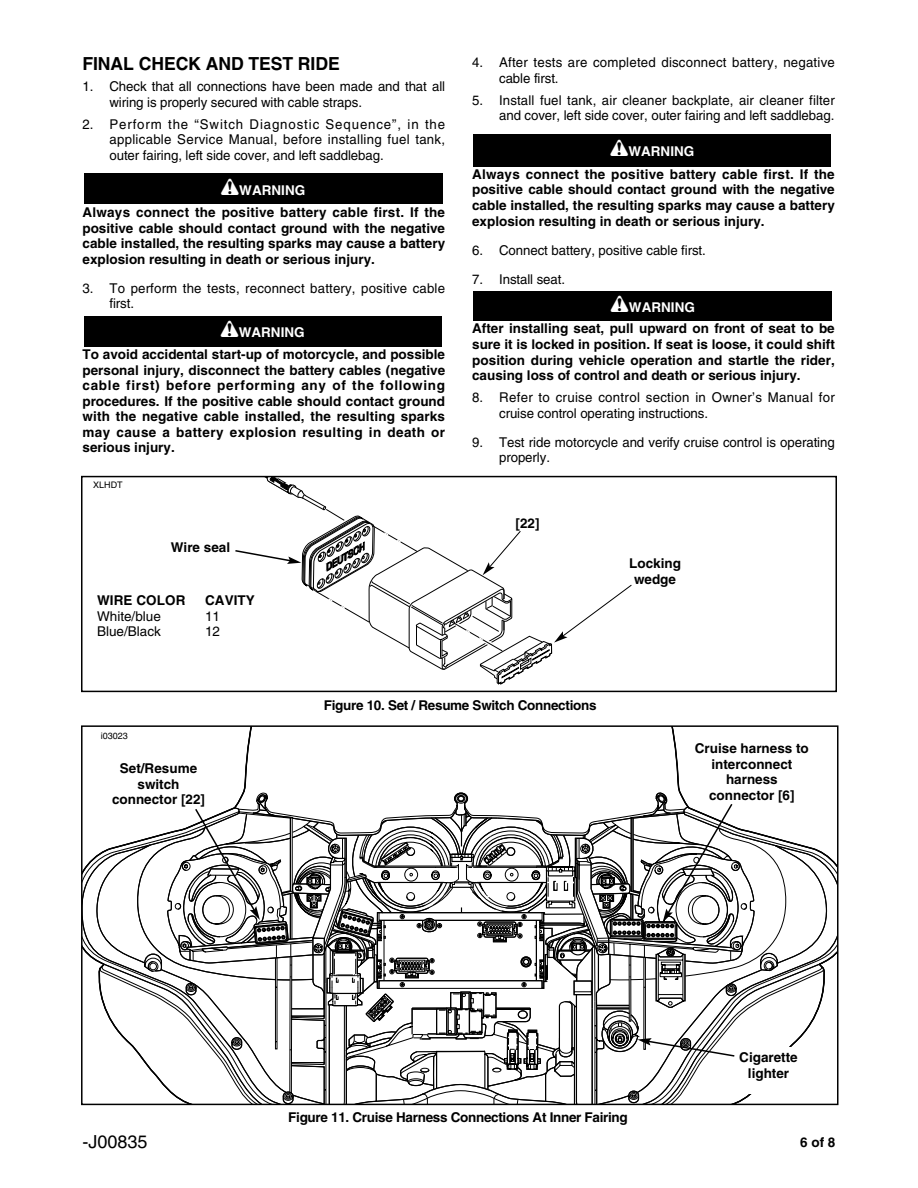
<style>
.page{position:relative;width:918px;height:1188px;background:#fff}
.page>*{position:absolute;margin:0;border:0;box-sizing:border-box;transform-origin:0 0}
.t1{font:700 18px "Helvetica";letter-spacing:-.005em;color:#000}
.t2{font:18px "Helvetica";color:#000}
.t3{font:700 13.5px/15.5px "Helvetica";color:#000;text-align:justify}
.t4{font:13.5px/15.5px "Helvetica";letter-spacing:-.005em;color:#000}
.t5{font:13.5px/15.5px "Helvetica";letter-spacing:.015em;color:#000}
.t6{font:700 13.5px "Helvetica";letter-spacing:-.02em;color:#000}
.t7{font:13.5px/15.5px "Helvetica";letter-spacing:.025em;color:#000}
.t8{font:700 13.5px "Helvetica";color:#fff}
.t9{font:italic 9.15px "Times";color:#000}
.t10{font:9px "Helvetica";color:#000}
.s1{font-family:"Harley Type";font-weight:400;font-size:21px}
</style>
<div class="page">
<svg style="left:84px;top:728px;width:751px;height:371px"></svg>
<div style="left:474px;top:291px;width:358px;height:30px;background:#000"></div>
<div style="left:474px;top:134px;width:357px;height:32px;background:#000"></div>
<div style="left:84px;top:316px;width:357px;height:30px;background:#000"></div>
<div style="left:84px;top:174px;width:358px;height:30px;background:#000"></div>
<div style="left:81px;top:476px;width:756px;height:216px;border:2px solid #000"></div>
<div style="left:89px;top:731px;width:51px;height:11px;background:#fff"></div>
<div style="left:720px;top:1047px;width:97px;height:47px;background:#fff"></div>
<div style="left:106px;top:759px;width:105px;height:50px;background:#fff"></div>
<div style="left:691px;top:738px;width:122px;height:70px;background:#fff"></div>
<svg style="left:176px;top:792px;width:570px;height:312px"></svg>
<svg style="left:230px;top:477px;width:402px;height:208px"></svg>
<h1 class="t1" style="left:82px;top:57px;width:259px">FINAL CHECK AND TEST RIDE</h1>
<p class="t4" style="left:109px;top:80px;width:337px;text-indent:-27px">1. Check that all connections have been made and that all wiring is properly secured with cable straps.</p>
<p class="t4" style="left:109px;top:117px;width:337px;text-align:justify;text-indent:-27px">2. Perform the “Switch Diagnostic Sequence”, in the applicable Service Manual, before installing fuel tank, outer fairing, left side cover, and left saddlebag.</p>
<p class="t8" style="left:221px;top:185px;width:86px"><span class="s1">1</span>WARNING</p>
<p class="t3" style="left:82px;top:206px;width:364px">Always connect the positive battery cable first. If the positive cable should contact ground with the negative cable installed, the resulting sparks may cause a battery explosion resulting in death or serious injury.</p>
<p class="t5" style="left:109px;top:282px;width:337px;text-indent:-27px">3. To perform the tests, reconnect battery, positive cable first.</p>
<p class="t8" style="left:220px;top:327px;width:86px"><span class="s1">1</span>WARNING</p>
<p class="t3" style="left:82px;top:348px;width:364px">To avoid accidental start-up of motorcycle, and possible personal injury, disconnect the battery cables (negative cable first) before performing any of the following procedures. If the positive cable should contact ground with the negative cable installed, the resulting sparks may cause a battery explosion resulting in death or serious injury.</p>
<p class="t10" style="left:93px;top:482px;width:31px">XLHDT</p>
<p class="t3" style="left:171px;top:540px;width:61px">Wire seal</p>
<p class="t3" style="left:97px;top:594px;width:90px">WIRE COLOR</p>
<p class="t3" style="left:205px;top:594px;width:51px">CAVITY</p>
<p class="t4" style="left:97px;top:610px;width:65px">White/blue</p>
<p class="t4" style="left:205px;top:610px;width:17px">11</p>
<p class="t4" style="left:97px;top:625px;width:65px">Blue/Black</p>
<p class="t4" style="left:205px;top:625px;width:17px">12</p>
<p class="t9" style="left:323px;top:566px;width:44px;rotate:-30deg">DEUTSCH</p>
<p class="t5" style="left:499px;top:56px;width:337px;text-indent:-27px">4. After tests are completed disconnect battery, negative cable first.</p>
<p class="t4" style="left:472px;top:94px;width:364px;text-align:right">5. Install fuel tank, air cleaner backplate, air cleaner filter and cover, left side cover, outer fairing and left saddlebag.</p>
<p class="t8" style="left:610px;top:146px;width:86px"><span class="s1">1</span>WARNING</p>
<p class="t3" style="left:472px;top:168px;width:364px">Always connect the positive battery cable first. If the positive cable should contact ground with the negative cable installed, the resulting sparks may cause a battery explosion resulting in death or serious injury.</p>
<p class="t4" style="left:472px;top:243px;width:235px">6. Connect battery, positive cable first.</p>
<p class="t4" style="left:472px;top:272px;width:95px">7. Install seat.</p>
<p class="t3" style="left:472px;top:322px;width:364px">After installing seat, pull upward on front of seat to be sure it is locked in position. If seat is loose, it could shift position during vehicle operation and startle the rider, causing loss of control and death or serious injury.</p>
<p class="t7" style="left:499px;top:391px;width:337px;text-indent:-27px">8. Refer to cruise control section in Owner’s Manual for cruise control operating instructions.</p>
<p class="t4" style="left:499px;top:435px;width:337px;text-indent:-27px">9. Test ride motorcycle and verify cruise control is operating properly.</p>
<p class="t8" style="left:611px;top:302px;width:86px"><span class="s1">1</span>WARNING</p>
<p class="t3" style="left:516px;top:516px;width:25px">[22]</p>
<p class="t3" style="left:629px;top:557px;width:53px;text-align:center">Locking wedge</p>
<p class="t10" style="left:101px;top:733px;width:29px">i03023</p>
<p class="t3" style="left:112px;top:762px;width:94px;text-align:center">Set/Resume switch connector [22]</p>
<p class="t6" style="left:324px;top:700px;width:274px">Figure 10. Set / Resume Switch Connections</p>
<p class="t3" style="left:695px;top:742px;width:116px;text-align:center">Cruise harness to interconnect harness connector [6]</p>
<h1 class="t2" style="left:82px;top:1135px;width:67px">-J00835</h1>
<p class="t6" style="left:288px;top:1113px;width:341px">Figure 11. Cruise Harness Connections At Inner Fairing</p>
<p class="t3" style="left:739px;top:1051px;width:60px;text-align:center">Cigarette lighter</p>
<p class="t3" style="left:800px;top:1136px;width:37px">6 of 8</p>
</div>
